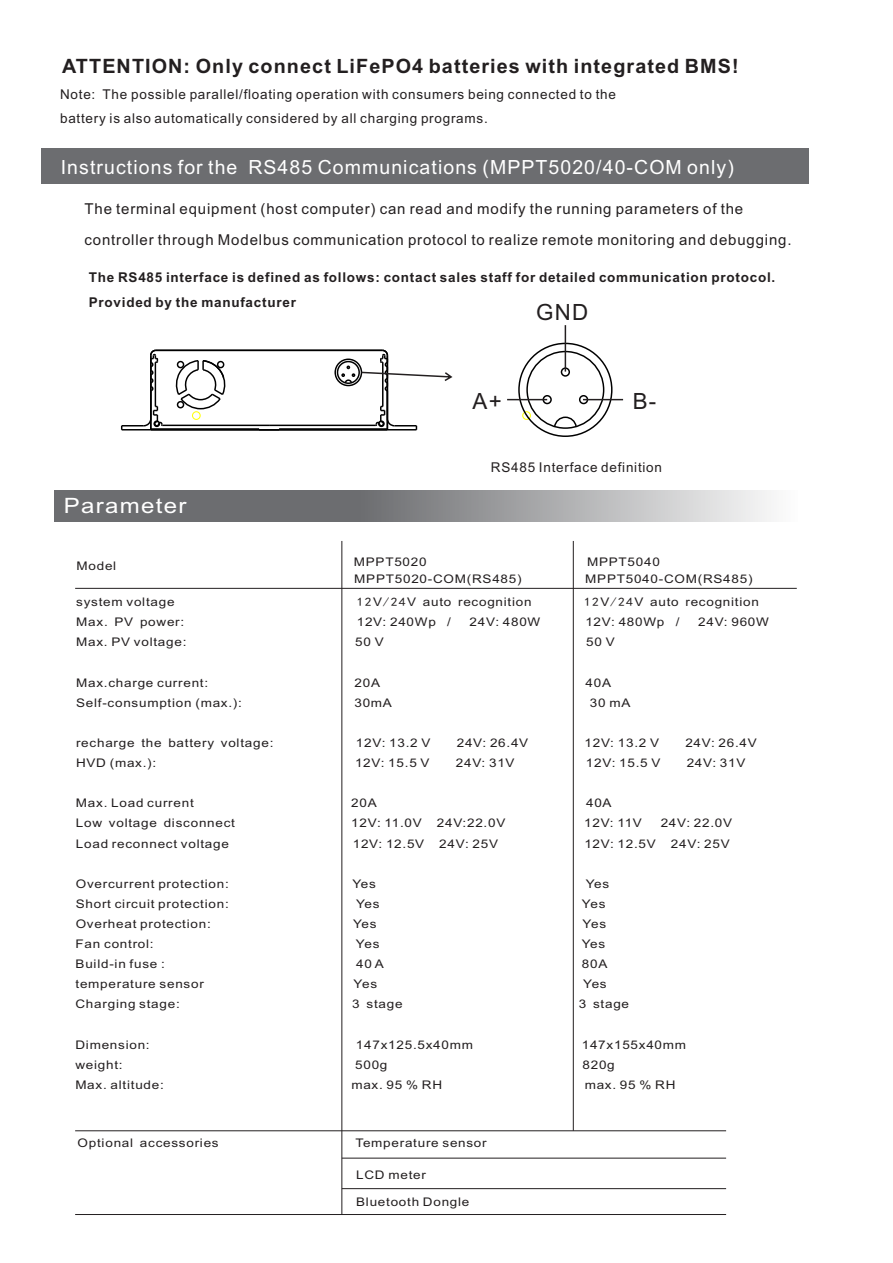
<style>
.page{position:relative;width:893px;height:1263px;background:#fff}
.page>*{position:absolute;margin:0;border:0;box-sizing:border-box;transform-origin:0 0}
.t1{font:22.35px "Arial";color:#231f20}
.t2{font:21.15px "Arial";letter-spacing:.055em;color:#fff;scale:1.14 1}
.t3{font:700 19.8px "Arial";letter-spacing:.055em;color:#231f20}
.t4{font:19.5px "Arial";letter-spacing:.055em;color:#fff}
.t5{font:15px/30.8px "Arial";letter-spacing:.055em;color:#231f20}
.t6{font:13.5px/24.8px "Arial";letter-spacing:.055em;color:#231f20}
.t7{font:700 13.5px/24.9px "Arial";letter-spacing:.055em;color:#231f20}
.t8{font:11.85px "Arial";letter-spacing:.055em;color:#231f20;scale:1.14 1}
.t9{font:11.85px "Arial";letter-spacing:.055em;color:#231f20;scale:1.13 1}
.s1{font-family:"Sim Hei"}
</style>
<div class="page">
<div style="left:192px;top:411px;width:8px;height:9px;border:1px solid #ff0;border-radius:50%"></div>
<div style="left:522px;top:411px;width:9px;height:9px;border:1px solid #ff0;border-radius:50%"></div>
<svg style="left:175px;top:360px;width:51px;height:50px"></svg>
<div style="left:177px;top:401px;width:7px;height:7px;border:1px solid #000;border-radius:50%"></div>
<div style="left:337px;top:361px;width:23px;height:23px;border:1px solid #000;border-radius:50%"></div>
<div style="left:334px;top:358px;width:28px;height:28px;border:1px solid #000;border-radius:50%"></div>
<svg style="left:341px;top:365px;width:14px;height:19px"></svg>
<hr style="left:269px;top:425px;width:107px;height:1px;background:#000">
<hr style="left:162px;top:425px;width:107px;height:1px;background:#000">
<hr style="left:279px;top:428px;width:108px;height:2px;background:#000">
<hr style="left:155px;top:362px;width:1px;height:44px;background:#000">
<hr style="left:151px;top:428px;width:108px;height:2px;background:#000">
<svg style="left:121px;top:406px;width:43px;height:24px"></svg>
<hr style="left:151px;top:429px;width:236px;height:1px;background:#000">
<hr style="left:150px;top:355px;width:2px;height:75px;background:#000">
<svg style="left:150px;top:349px;width:9px;height:43px"></svg>
<hr style="left:156px;top:350px;width:226px;height:1px;background:#000">
<div style="left:41px;top:148px;width:768px;height:36px;background:#6c6d70"></div>
<svg style="left:553px;top:416px;width:25px;height:12px"></svg>
<div style="left:579px;top:395px;width:9px;height:9px;border:1px solid #000;border-radius:50%"></div>
<div style="left:542px;top:395px;width:10px;height:9px;border:1px solid #000;border-radius:50%"></div>
<div style="left:561px;top:367px;width:9px;height:10px;border:1px solid #000;border-radius:50%"></div>
<hr style="left:507px;top:399px;width:40px;height:1px;background:#231f20">
<hr style="left:583px;top:399px;width:40px;height:1px;background:#231f20">
<hr style="left:565px;top:325px;width:1px;height:47px;background:#231f20">
<svg style="left:361px;top:349px;width:91px;height:81px"></svg>
<hr style="left:75px;top:588px;width:722px;height:1px;background:#231f20">
<hr style="left:342px;top:541px;width:1px;height:673px;background:#231f20">
<svg style="left:54px;top:490px;width:717px;height:31px;background:#939396"></svg>
<hr style="left:573px;top:541px;width:1px;height:590px;background:#231f20">
<hr style="left:75px;top:1130px;width:651px;height:1px;background:#231f20">
<hr style="left:342px;top:1158px;width:384px;height:1px;background:#231f20">
<hr style="left:342px;top:1188px;width:384px;height:1px;background:#231f20">
<hr style="left:75px;top:1214px;width:651px;height:1px;background:#231f20">
<h3 class="t3" style="left:62px;top:58px;width:678px">ATTENTION: Only connect LiFePO4 batteries with integrated BMS!</h3>
<p class="t6" style="left:60px;top:83px;width:557px">Note: The possible parallel/floating operation with consumers being connected to the battery is also automatically considered by all charging programs.</p>
<h3 class="t4" style="left:61px;top:160px;width:674px">Instructions for the RS485 Communications (MPPT5020/40-COM only)</h3>
<p class="t5" style="left:85px;top:195px;width:709px">The terminal equipment (host computer) can read and modify the running parameters of the controller through Modelbus communication protocol to realize remote monitoring and debugging.</p>
<p class="t7" style="left:89px;top:266px;width:688px">The RS485 interface is defined as follows: contact sales staff for detailed communication protocol.<br>Provided by the manufacturer</p>
<h1 class="t1" style="left:536px;top:304px;width:54px">GND</h1>
<h1 class="t1" style="left:473px;top:393px;width:31px">A+</h1>
<h1 class="t1" style="left:633px;top:393px;width:25px">B-</h1>
<h2 class="t2" style="left:64px;top:497px;width:109px">Parameter</h2>
<p class="t8" style="left:77px;top:561px;width:36px">Model</p>
<p class="t6" style="left:491px;top:456px;width:173px">RS485 Interface definition</p>
<p class="t8" style="left:354px;top:557px;width:65px">MPPT5020</p>
<p class="t8" style="left:587px;top:557px;width:65px">MPPT5040</p>
<p class="t8" style="left:354px;top:575px;width:148px">MPPT5020-COM(RS485)</p>
<p class="t8" style="left:585px;top:575px;width:148px">MPPT5040-COM(RS485)</p>
<p class="t8" style="left:76px;top:597px;width:88px">system voltage</p>
<p class="t8" style="left:357px;top:597px;width:155px"><span class="s1">12</span>V<span class="s1">/24</span>V auto recognition</p>
<p class="t8" style="left:584px;top:597px;width:155px"><span class="s1">12</span>V<span class="s1">/24</span>V auto recognition</p>
<p class="t8" style="left:76px;top:618px;width:96px">Max. PV power:</p>
<p class="t8" style="left:357px;top:618px;width:84px">12V: 240Wp /</p>
<p class="t8" style="left:470px;top:618px;width:64px">24V: 480W</p>
<p class="t8" style="left:585px;top:618px;width:84px">12V: 480Wp /</p>
<p class="t8" style="left:698px;top:618px;width:64px">24V: 960W</p>
<p class="t8" style="left:76px;top:638px;width:98px">Max. PV voltage:</p>
<p class="t8" style="left:355px;top:638px;width:27px">50 V</p>
<p class="t8" style="left:586px;top:638px;width:27px">50 V</p>
<p class="t8" style="left:76px;top:678px;width:117px">Max.charge current:</p>
<p class="t8" style="left:354px;top:678px;width:24px">20A</p>
<p class="t8" style="left:585px;top:678px;width:24px">40A</p>
<p class="t8" style="left:76px;top:698px;width:147px">Self-consumption (max.):</p>
<p class="t8" style="left:354px;top:698px;width:34px">30mA</p>
<p class="t8" style="left:590px;top:698px;width:37px">30 mA</p>
<p class="t8" style="left:76px;top:738px;width:175px">recharge the battery voltage:</p>
<p class="t8" style="left:356px;top:738px;width:67px">12V: 13.2 V</p>
<p class="t8" style="left:457px;top:738px;width:64px">24V: 26.4V</p>
<p class="t8" style="left:584px;top:738px;width:67px">12V: 13.2 V</p>
<p class="t8" style="left:685px;top:738px;width:64px">24V: 26.4V</p>
<p class="t8" style="left:76px;top:758px;width:72px">HVD (max.):</p>
<p class="t8" style="left:355px;top:758px;width:67px">12V: 15.5 V</p>
<p class="t8" style="left:456px;top:758px;width:53px">24V: 31V</p>
<p class="t8" style="left:586px;top:758px;width:67px">12V: 15.5 V</p>
<p class="t8" style="left:687px;top:758px;width:53px">24V: 31V</p>
<p class="t8" style="left:76px;top:799px;width:105px">Max. Load current</p>
<p class="t8" style="left:351px;top:799px;width:24px">20A</p>
<p class="t8" style="left:586px;top:799px;width:24px">40A</p>
<p class="t8" style="left:76px;top:819px;width:141px">Low voltage disconnect</p>
<p class="t8" style="left:351px;top:819px;width:63px">12V: 11.0V</p>
<p class="t8" style="left:437px;top:819px;width:62px">24V:22.0V</p>
<p class="t8" style="left:584px;top:819px;width:52px">12V: 11V</p>
<p class="t8" style="left:661px;top:819px;width:64px">24V: 22.0V</p>
<p class="t8" style="left:76px;top:839px;width:136px">Load reconnect voltage</p>
<p class="t8" style="left:353px;top:839px;width:64px">12V: 12.5V</p>
<p class="t8" style="left:439px;top:839px;width:53px">24V: 25V</p>
<p class="t8" style="left:584px;top:839px;width:64px">12V: 12.5V</p>
<p class="t8" style="left:671px;top:839px;width:53px">24V: 25V</p>
<p class="t8" style="left:76px;top:879px;width:136px">Overcurrent protection:</p>
<p class="t8" style="left:352px;top:879px;width:22px">Yes</p>
<p class="t8" style="left:586px;top:879px;width:22px">Yes</p>
<p class="t8" style="left:76px;top:899px;width:136px">Short circuit protection:</p>
<p class="t8" style="left:356px;top:899px;width:22px">Yes</p>
<p class="t8" style="left:582px;top:899px;width:22px">Yes</p>
<p class="t8" style="left:76px;top:919px;width:120px">Overheat protection:</p>
<p class="t8" style="left:353px;top:919px;width:22px">Yes</p>
<p class="t8" style="left:583px;top:919px;width:22px">Yes</p>
<p class="t8" style="left:76px;top:939px;width:70px">Fan control:</p>
<p class="t8" style="left:356px;top:939px;width:22px">Yes</p>
<p class="t8" style="left:582px;top:939px;width:22px">Yes</p>
<p class="t8" style="left:76px;top:959px;width:80px">Build-in fuse :</p>
<p class="t8" style="left:356px;top:959px;width:26px">40A</p>
<p class="t8" style="left:582px;top:959px;width:24px">80A</p>
<p class="t8" style="left:76px;top:980px;width:114px">temperature sensor</p>
<p class="t8" style="left:354px;top:980px;width:22px">Yes</p>
<p class="t8" style="left:583px;top:980px;width:22px">Yes</p>
<p class="t8" style="left:75px;top:1000px;width:93px">Charging stage:</p>
<p class="t8" style="left:352px;top:1000px;width:46px">3 stage</p>
<p class="t8" style="left:579px;top:1000px;width:46px">3 stage</p>
<p class="t8" style="left:75px;top:1040px;width:67px">Dimension:</p>
<p class="t8" style="left:356px;top:1040px;width:104px">147x125.5x40mm</p>
<p class="t8" style="left:582px;top:1040px;width:93px">147x155x40mm</p>
<p class="t8" style="left:75px;top:1060px;width:43px">weight:</p>
<p class="t8" style="left:355px;top:1060px;width:30px">500g</p>
<p class="t8" style="left:582px;top:1060px;width:30px">820g</p>
<p class="t8" style="left:75px;top:1080px;width:79px">Max. altitude:</p>
<p class="t8" style="left:351px;top:1080px;width:81px">max. 95 % RH</p>
<p class="t8" style="left:585px;top:1080px;width:81px">max. 95 % RH</p>
<p class="t8" style="left:78px;top:1138px;width:125px">Optional accessories</p>
<p class="t9" style="left:356px;top:1138px;width:118px">Temperature sensor</p>
<p class="t9" style="left:356px;top:1171px;width:63px">LCD meter</p>
<p class="t9" style="left:356px;top:1197px;width:102px">Bluetooth Dongle</p>
</div>
